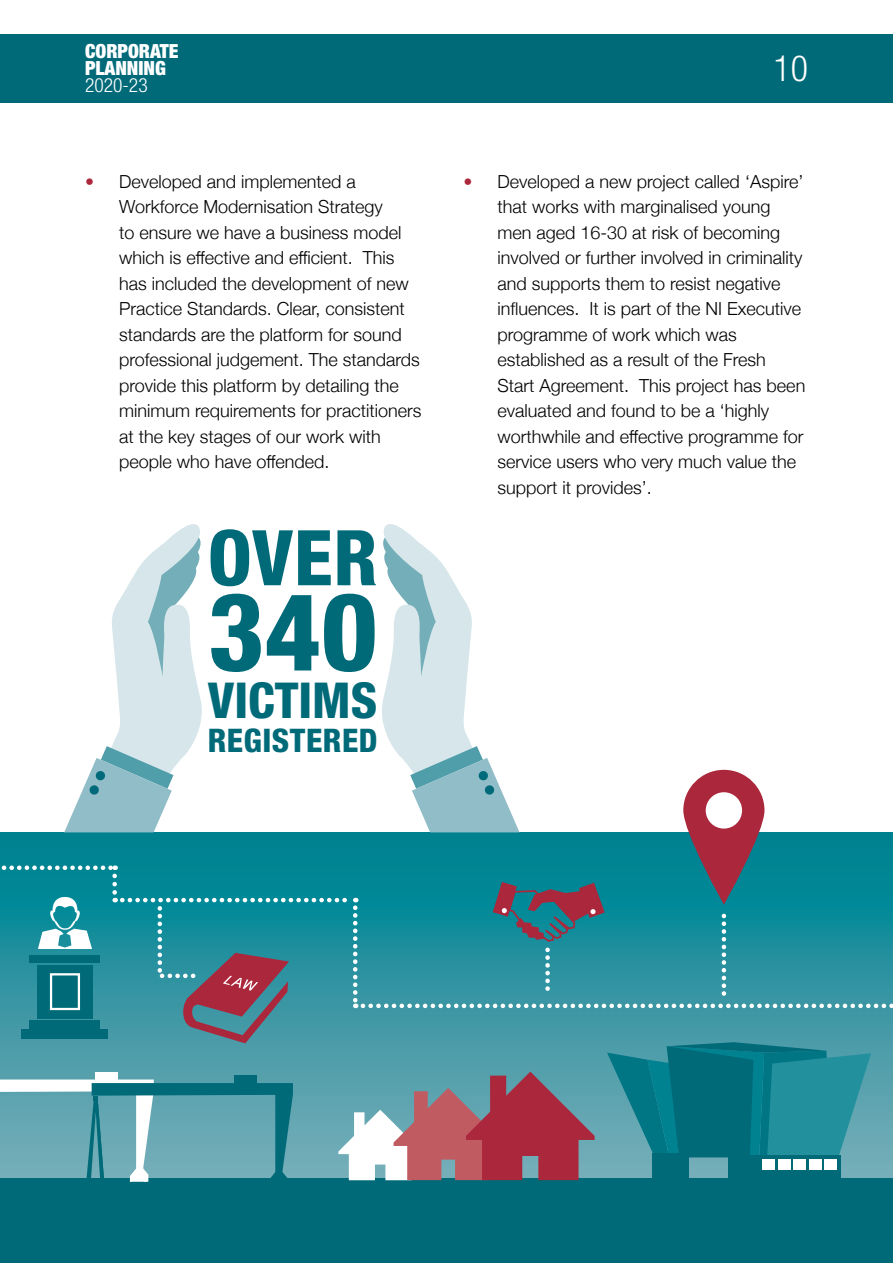
<style>
.page{position:relative;width:893px;height:1263px;background:#fff}
.page>*{position:absolute;margin:0;border:0;box-sizing:border-box;transform-origin:0 0}
.t1{font:800 condensed 108.6px "Helvetica Neue LT Std";color:#006a79}
.t2{font:800 condensed 76.8px "Helvetica Neue LT Std";color:#006a79}
.t3{font:800 condensed 49.5px "Helvetica Neue LT Std";color:#006a79}
.t4{font:300 condensed 36px "Helvetica Neue LT Std";color:#fff}
.t5{font:800 condensed 32.55px "Helvetica Neue LT Std";letter-spacing:.015em;color:#006a79}
.t6{font:900 condensed 19.5px/17.2px "Helvetica Neue LT Std";color:#fff}
.Body{font:300 18px/25.5px "Helvetica Neue";color:#000}
.s1{font-weight:300}
.s2{color:#ab273b}
</style>
<div class="page">
<svg style="left:0;top:832px;width:893px;height:346px;background:#2b929f"></svg>
<svg style="left:0;top:865px;width:116px;height:5px"></svg>
<div style="left:0;top:1178px;width:893px;height:85px;background:#006a79"></div>
<svg style="left:683px;top:770px;width:81px;height:134px;background:#873e51"></svg>
<div style="left:706px;top:792px;width:36px;height:36px;background:#fff;border-radius:50%"></div>
<svg style="left:363px;top:882px;width:530px;height:126px;background:#258c9a"></svg>
<svg style="left:338px;top:1071px;width:257px;height:109px;background:#9b7985"></svg>
<div style="left:95px;top:1072px;width:23px;height:11px;background:#fff"></div>
<div style="left:234px;top:1076px;width:23px;height:10px;background:#006a79"></div>
<svg style="left:0;top:1079px;width:293px;height:103px;background:#62a4b0"></svg>
<div style="left:30px;top:955px;width:70px;height:8px;background:#006a79"></div>
<div style="left:30px;top:1021px;width:70px;height:9px;background:#006a79"></div>
<div style="left:37px;top:965px;width:56px;height:54px;background:#006a79"></div>
<div style="left:22px;top:1030px;width:86px;height:9px;background:#006a79"></div>
<svg style="left:38px;top:896px;width:54px;height:53px"></svg>
<div style="left:50px;top:973px;width:30px;height:37px;background:#006a79;border:2px solid #fff"></div>
<div style="left:652px;top:1153px;width:37px;height:27px;background:#006a79"></div>
<div style="left:728px;top:1155px;width:113px;height:25px;background:#006a79"></div>
<svg style="left:607px;top:1042px;width:264px;height:119px;background:#1d8492"></svg>
<div style="left:762px;top:1159px;width:13px;height:11px;background:#fff"></div>
<div style="left:778px;top:1159px;width:12px;height:11px;background:#fff"></div>
<div style="left:793px;top:1159px;width:13px;height:11px;background:#fff"></div>
<div style="left:809px;top:1159px;width:12px;height:11px;background:#fff"></div>
<div style="left:824px;top:1159px;width:13px;height:11px;background:#fff"></div>
<svg style="left:112px;top:876px;width:245px;height:167px;background:#338695"></svg>
<div style="left:0;top:34px;width:893px;height:68px;background:#006a79"></div>
<svg style="left:64px;top:524px;width:456px;height:308px"></svg>
<p class="t6" style="left:85px;top:42px;width:95px">CORPORATE<br>PLANNING<br><span class="s1">2020-23</span></p>
<p class="t4" style="left:773px;top:48px;width:36px">10</p>
<p class="Body" style="left:119px;top:167px;width:304px;text-indent:-34px"><span class="s2">•</span> Developed and implemented a Workforce Modernisation Strategy<br>to ensure we have a business model which is effective and efficient. This has included the development of new Practice Standards. Clear, consistent standards are the platform for sound professional judgement. The standards provide this platform by detailing the minimum requirements for practitioners at the key stages of our work with people who have offended.</p>
<p class="t2" style="left:208px;top:510px;width:171px">OVER</p>
<p class="t1" style="left:208px;top:565px;width:171px">340</p>
<p class="t3" style="left:208px;top:669px;width:171px">VICTIMS</p>
<p class="t5" style="left:208px;top:721px;width:171px">REGISTERED</p>
<p class="Body" style="left:497px;top:167px;width:309px;text-indent:-34px"><span class="s2">•</span> Developed a new project called ‘Aspire’ that works with marginalised young men aged 16-30 at risk of becoming involved or further involved in criminality and supports them to resist negative influences. It is part of the NI Executive programme of work which was established as a result of the Fresh Start Agreement. This project has been evaluated and found to be a ‘highly worthwhile and effective programme for service users who very much value the support it provides’.</p>
</div>
